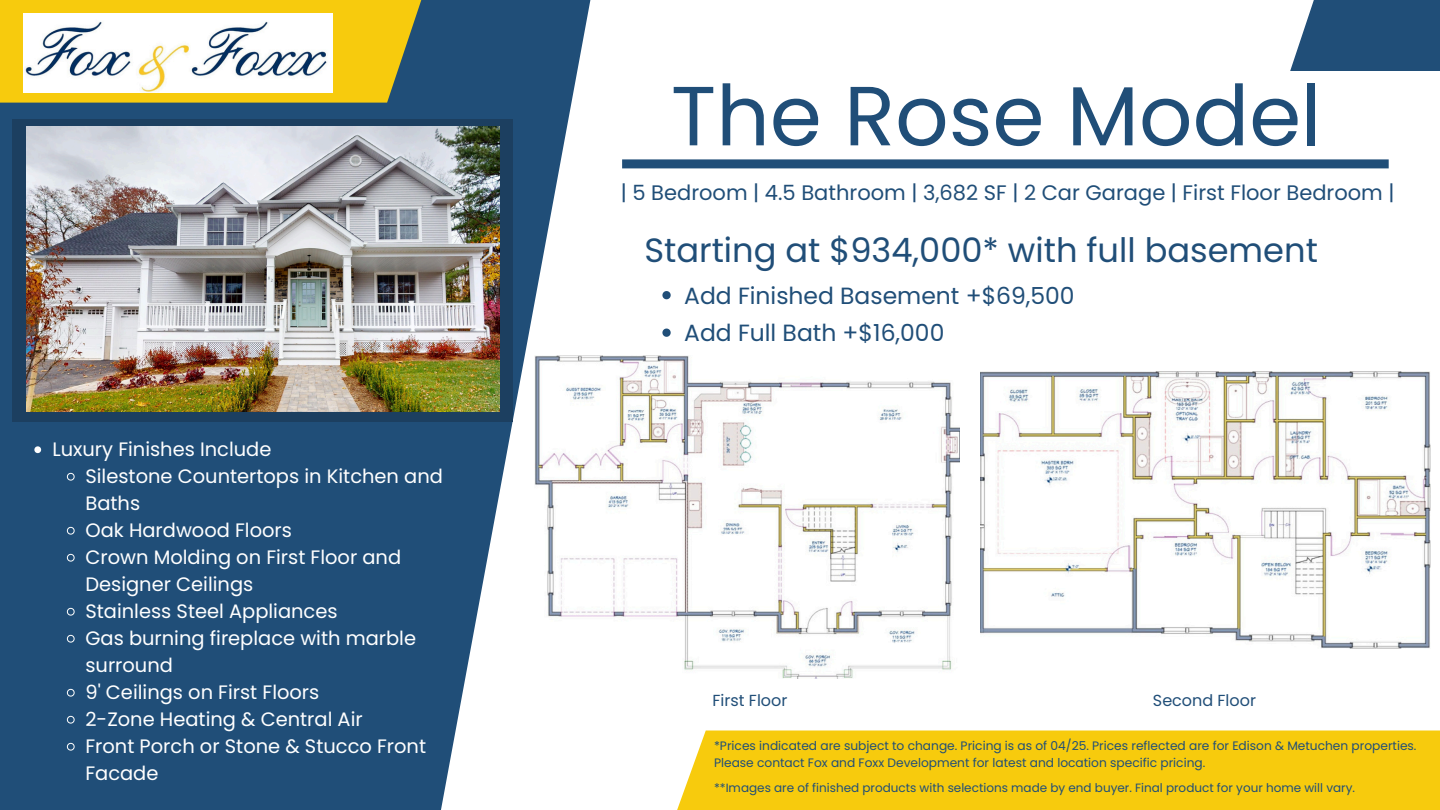
<style>
.page{position:relative;width:1440px;height:810px;background:#fff}
.page>*{position:absolute;margin:0;border:0;box-sizing:border-box;transform-origin:0 0}
.t1{font:83.8px "Poppins";color:#204e78}
.t2{font:33.6px "Poppins";color:#204e78}
.t3{font:23.4px "Poppins";color:#204e78}
.t4{font:21px "Poppins";color:#204e78}
.t5{font:19.4px/27px "Poppins";color:#fff}
.t6{font:16px "Poppins";color:#204e78}
.t7{font:12.2px/16.8px "Poppins";color:#204e78}
.t8{font:12px "Poppins";color:#204e78}
</style>
<div class="page">
<svg style="left:0;top:0;width:600px;height:810px;fill:#204e78"></svg>
<div style="left:622px;top:159px;width:767px;height:9px;background:#204e78"></div>
<svg style="left:0;top:0;width:421px;height:103px;background:#e1be17"></svg>
<div style="left:677px;top:730px;width:763px;height:80px;background:#f7cb0d"></div>
<div style="left:1290px;top:0;width:150px;height:71px;background:#204e78"></div>
<div style="left:13px;top:119px;width:500px;height:303px;background:#1c3f60"></div>
<img style="left:23px;top:13px;width:310px;height:80px">
<img style="left:26px;top:127px;width:473px;height:284px">
<img style="left:534px;top:356px;width:426px;height:322px">
<img style="left:981px;top:372px;width:449px;height:276px">
<svg style="left:662px;top:291px;width:9px;height:8px"></svg>
<svg style="left:662px;top:329px;width:9px;height:8px"></svg>
<svg style="left:34px;top:446px;width:7px;height:7px"></svg>
<svg style="left:66px;top:472px;width:9px;height:9px"></svg>
<svg style="left:66px;top:526px;width:9px;height:9px"></svg>
<svg style="left:66px;top:553px;width:9px;height:9px"></svg>
<svg style="left:66px;top:607px;width:9px;height:9px"></svg>
<svg style="left:66px;top:634px;width:9px;height:9px"></svg>
<svg style="left:66px;top:688px;width:9px;height:9px"></svg>
<svg style="left:66px;top:715px;width:9px;height:9px"></svg>
<svg style="left:66px;top:742px;width:9px;height:9px"></svg>
<p class="t5" style="left:52px;top:436px;width:221px">Luxury Finishes Include</p>
<p class="t5" style="left:85px;top:463px;width:359px">Silestone Countertops in Kitchen and<br>Baths</p>
<p class="t5" style="left:85px;top:517px;width:208px">Oak Hardwood Floors</p>
<p class="t5" style="left:85px;top:544px;width:317px">Crown Molding on First Floor and<br>Designer Ceilings</p>
<h1 class="t5" style="left:85px;top:598px;width:254px">Stainless Steel Appliances</h1>
<p class="t5" style="left:85px;top:625px;width:332px">Gas burning fireplace with marble surround</p>
<h4 class="t5" style="left:85px;top:679px;width:235px">9' Ceilings on First Floors</h4>
<h2 class="t5" style="left:85px;top:706px;width:279px">2-Zone Heating &amp; Central Air</h2>
<p class="t5" style="left:85px;top:733px;width:342px">Front Porch or Stone &amp; Stucco Front<br>Facade</p>
<p class="t1" style="left:671px;top:57px;width:652px">The Rose Model</p>
<p class="t4" style="left:621px;top:178px;width:775px">| 5 Bedroom | 4.5 Bathroom | 3,682 SF | 2 Car Garage | First Floor Bedroom |</p>
<p class="t2" style="left:644px;top:227px;width:675px">Starting at $934,000* with full basement</p>
<p class="t3" style="left:684px;top:279px;width:392px">Add Finished Basement +$69,500</p>
<p class="t3" style="left:684px;top:317px;width:262px">Add Full Bath +$16,000</p>
<p class="t6" style="left:713px;top:689px;width:76px">First Floor</p>
<p class="t6" style="left:1153px;top:689px;width:105px">Second Floor</p>
<p class="t7" style="left:714px;top:737px;width:704px">*Prices indicated are subject to change. Pricing is as of 04/25. Prices reflected are for Edison &amp; Metuchen properties.<br>Please contact Fox and Foxx Development for latest and location specific pricing.</p>
<p class="t8" style="left:714px;top:779px;width:642px">**Images are of finished products with selections made by end buyer. Final product for your home will vary.</p>
</div>
